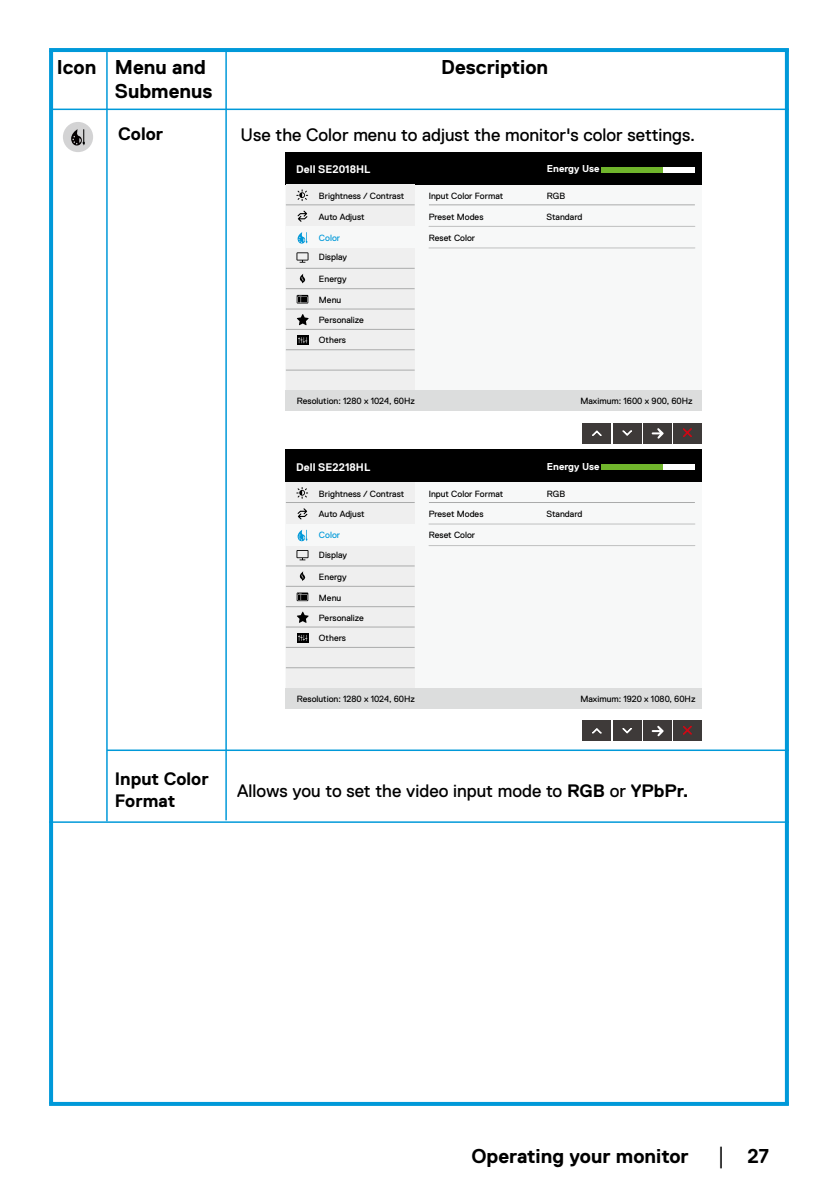
<style>
.page{position:relative;width:840px;height:1191px;background:#fff}
.page>*{position:absolute;margin:0;border:0;box-sizing:border-box;transform-origin:0 0}
.t1{font:700 20px "Dell Replica";color:#000}
.t2{font:18px "Dell Replica";color:#000}
.t3{font:700 18px "Dell Replica";color:#000}
.t4{font:700 11px "Dell Replica";color:#fff}
.t5{font:700 10px "Dell Replica";color:#fff}
.t6{font:9px "Dell Replica";color:#000}
.t7{font:9px "Dell Replica";color:#0099d9}
.s1{font-weight:700}
.s2{font-family:"Times New Roman";font-weight:400;font-size:18px}
</style>
<div class="page">
<div style="left:63px;top:122px;width:30px;height:30px;background:#d3d3d4;border-radius:50%"></div>
<hr style="left:51px;top:109px;width:737px;height:1px;background:#0099d9">
<hr style="left:106px;top:52px;width:2px;height:769px;background:#0099d9">
<hr style="left:225px;top:51px;width:2px;height:769px;background:#0099d9">
<svg style="left:784px;top:52px;width:4px;height:1050px;background:#39afe1"></svg>
<svg style="left:49px;top:52px;width:4px;height:1050px;background:#049ad9"></svg>
<hr style="left:49px;top:48px;width:739px;height:4px;background:#0099d9">
<svg style="left:49px;top:1102px;width:739px;height:4px;background:#049ad9"></svg>
<svg style="left:71px;top:129px;width:14px;height:17px"></svg>
<hr style="left:107px;top:749px;width:681px;height:2px;background:#0099d9">
<hr style="left:49px;top:821px;width:739px;height:2px;background:#0099d9">
<div style="left:286px;top:152px;width:415px;height:238px;background:#f7f8f8"></div>
<div style="left:286px;top:152px;width:415px;height:32px;background:#000"></div>
<div style="left:601px;top:167px;width:93px;height:5px;background:#fff"></div>
<div style="left:601px;top:167px;width:61px;height:5px;background:#70b52c"></div>
<div style="left:286px;top:205px;width:128px;height:21px;background:#efefef"></div>
<div style="left:286px;top:184px;width:128px;height:21px;background:#efefef"></div>
<div style="left:286px;top:248px;width:128px;height:20px;background:#efefef"></div>
<div style="left:286px;top:268px;width:128px;height:20px;background:#efefef"></div>
<div style="left:286px;top:289px;width:128px;height:20px;background:#efefef"></div>
<div style="left:286px;top:309px;width:128px;height:20px;background:#efefef"></div>
<div style="left:286px;top:330px;width:128px;height:19px;background:#efefef"></div>
<div style="left:286px;top:350px;width:128px;height:20px;background:#efefef"></div>
<div style="left:286px;top:370px;width:128px;height:20px;background:#efefef"></div>
<svg style="left:296px;top:252px;width:12px;height:11px"></svg>
<svg style="left:297px;top:232px;width:10px;height:12px"></svg>
<svg style="left:299px;top:274px;width:6px;height:9px"></svg>
<svg style="left:296px;top:295px;width:12px;height:8px"></svg>
<svg style="left:297px;top:314px;width:11px;height:11px"></svg>
<svg style="left:297px;top:336px;width:11px;height:9px"></svg>
<svg style="left:298px;top:337px;width:9px;height:6px"></svg>
<div style="left:286px;top:390px;width:415px;height:20px;background:#dcdddd"></div>
<hr style="left:286px;top:204px;width:128px;height:1px;background:#aaabab">
<hr style="left:286px;top:268px;width:128px;height:1px;background:#aaabab">
<hr style="left:286px;top:288px;width:128px;height:1px;background:#aaabab">
<hr style="left:286px;top:309px;width:128px;height:1px;background:#aaabab">
<hr style="left:286px;top:329px;width:128px;height:1px;background:#aaabab">
<hr style="left:286px;top:349px;width:128px;height:1px;background:#aaabab">
<hr style="left:286px;top:370px;width:128px;height:1px;background:#aaabab">
<hr style="left:428px;top:204px;width:266px;height:1px;background:#aaabab">
<hr style="left:428px;top:226px;width:266px;height:1px;background:#bfc0c0">
<hr style="left:428px;top:248px;width:266px;height:1px;background:#bfc0c0">
<svg style="left:297px;top:211px;width:10px;height:11px"></svg>
<div style="left:286px;top:450px;width:415px;height:238px;background:#f7f8f8"></div>
<div style="left:286px;top:450px;width:415px;height:32px;background:#000"></div>
<div style="left:601px;top:464px;width:93px;height:6px;background:#fff"></div>
<div style="left:601px;top:464px;width:61px;height:6px;background:#70b52c"></div>
<div style="left:286px;top:503px;width:128px;height:20px;background:#efefef"></div>
<div style="left:286px;top:482px;width:128px;height:20px;background:#efefef"></div>
<div style="left:286px;top:546px;width:128px;height:19px;background:#efefef"></div>
<div style="left:286px;top:566px;width:128px;height:20px;background:#efefef"></div>
<div style="left:286px;top:586px;width:128px;height:20px;background:#efefef"></div>
<div style="left:286px;top:607px;width:128px;height:20px;background:#efefef"></div>
<div style="left:286px;top:627px;width:128px;height:20px;background:#efefef"></div>
<div style="left:286px;top:647px;width:128px;height:20px;background:#efefef"></div>
<div style="left:286px;top:668px;width:128px;height:20px;background:#efefef"></div>
<svg style="left:296px;top:550px;width:12px;height:10px"></svg>
<svg style="left:297px;top:530px;width:10px;height:12px"></svg>
<svg style="left:299px;top:571px;width:6px;height:10px"></svg>
<svg style="left:296px;top:592px;width:12px;height:9px"></svg>
<svg style="left:297px;top:611px;width:11px;height:12px"></svg>
<div style="left:297px;top:633px;width:11px;height:9px;background:#000"></div>
<svg style="left:298px;top:635px;width:9px;height:6px"></svg>
<div style="left:286px;top:688px;width:415px;height:20px;background:#dcdddd"></div>
<hr style="left:286px;top:502px;width:128px;height:1px;background:#aaabab">
<hr style="left:286px;top:565px;width:128px;height:1px;background:#aaabab">
<hr style="left:286px;top:586px;width:128px;height:1px;background:#aaabab">
<hr style="left:286px;top:606px;width:128px;height:1px;background:#aaabab">
<hr style="left:286px;top:626px;width:128px;height:1px;background:#aaabab">
<hr style="left:286px;top:647px;width:128px;height:1px;background:#aaabab">
<hr style="left:286px;top:667px;width:128px;height:1px;background:#aaabab">
<hr style="left:428px;top:502px;width:266px;height:1px;background:#aaabab">
<hr style="left:428px;top:523px;width:266px;height:1px;background:#bfc0c0">
<hr style="left:428px;top:545px;width:266px;height:1px;background:#bfc0c0">
<svg style="left:297px;top:508px;width:10px;height:11px"></svg>
<svg style="left:296px;top:190px;width:11px;height:11px"></svg>
<svg style="left:296px;top:487px;width:11px;height:11px"></svg>
<div style="left:612px;top:423px;width:29px;height:20px;background:#3e3a39"></div>
<svg style="left:622px;top:430px;width:10px;height:6px"></svg>
<div style="left:582px;top:423px;width:28px;height:20px;background:#3e3a39"></div>
<svg style="left:592px;top:430px;width:10px;height:6px"></svg>
<div style="left:643px;top:423px;width:28px;height:20px;background:#3e3a39"></div>
<svg style="left:652px;top:428px;width:11px;height:11px"></svg>
<div style="left:673px;top:423px;width:28px;height:20px;background:#3e3a39"></div>
<svg style="left:683px;top:428px;width:9px;height:9px"></svg>
<div style="left:612px;top:720px;width:29px;height:21px;background:#3e3a39"></div>
<svg style="left:622px;top:728px;width:10px;height:6px"></svg>
<div style="left:582px;top:720px;width:28px;height:21px;background:#3e3a39"></div>
<svg style="left:592px;top:728px;width:10px;height:6px"></svg>
<div style="left:643px;top:720px;width:28px;height:21px;background:#3e3a39"></div>
<svg style="left:652px;top:726px;width:11px;height:10px"></svg>
<div style="left:673px;top:720px;width:28px;height:21px;background:#3e3a39"></div>
<svg style="left:683px;top:726px;width:9px;height:9px"></svg>
<p class="t1" style="left:57px;top:56px;width:41px">Icon</p>
<p class="t1" style="left:115px;top:56px;width:92px">Menu and</p>
<p class="t1" style="left:441px;top:56px;width:108px">Description</p>
<p class="t1" style="left:115px;top:80px;width:99px">Submenus</p>
<p class="t3" style="left:118px;top:124px;width:47px">Color</p>
<p class="t2" style="left:240px;top:124px;width:456px">Use the Color menu to adjust the monitor's color settings.</p>
<p class="t4" style="left:296px;top:163px;width:76px">Dell SE2018HL</p>
<p class="t5" style="left:546px;top:163px;width:54px">Energy Use</p>
<p class="t6" style="left:319px;top:191px;width:87px">Brightness / Contrast</p>
<p class="t6" style="left:319px;top:212px;width:47px">Auto Adjust</p>
<p class="t7" style="left:319px;top:233px;width:23px">Color</p>
<p class="t6" style="left:319px;top:274px;width:29px">Energy</p>
<p class="t6" style="left:319px;top:295px;width:24px">Menu</p>
<p class="t6" style="left:319px;top:315px;width:46px">Personalize</p>
<p class="t6" style="left:319px;top:335px;width:29px">Others</p>
<p class="t6" style="left:319px;top:252px;width:29px">Display</p>
<p class="t6" style="left:428px;top:191px;width:76px">Input Color Format</p>
<p class="t6" style="left:428px;top:212px;width:56px">Preset Modes</p>
<p class="t6" style="left:428px;top:233px;width:48px">Reset Color</p>
<p class="t6" style="left:546px;top:191px;width:20px">RGB</p>
<p class="t6" style="left:546px;top:212px;width:37px">Standard</p>
<p class="t6" style="left:297px;top:396px;width:119px">Resolution: 1280 x 1024, 60Hz</p>
<p class="t6" style="left:580px;top:396px;width:114px">Maximum: 1600 x 900, 60Hz</p>
<p class="t4" style="left:296px;top:461px;width:75px">Dell SE2218HL</p>
<p class="t5" style="left:546px;top:461px;width:54px">Energy Use</p>
<p class="t6" style="left:319px;top:489px;width:87px">Brightness / Contrast</p>
<p class="t6" style="left:319px;top:509px;width:47px">Auto Adjust</p>
<p class="t7" style="left:319px;top:530px;width:23px">Color</p>
<p class="t6" style="left:319px;top:571px;width:29px">Energy</p>
<p class="t6" style="left:319px;top:592px;width:24px">Menu</p>
<p class="t6" style="left:319px;top:613px;width:46px">Personalize</p>
<p class="t6" style="left:319px;top:633px;width:29px">Others</p>
<p class="t6" style="left:319px;top:549px;width:29px">Display</p>
<p class="t6" style="left:428px;top:488px;width:76px">Input Color Format</p>
<p class="t6" style="left:428px;top:509px;width:56px">Preset Modes</p>
<p class="t6" style="left:428px;top:530px;width:48px">Reset Color</p>
<p class="t6" style="left:546px;top:488px;width:20px">RGB</p>
<p class="t6" style="left:546px;top:509px;width:37px">Standard</p>
<p class="t6" style="left:297px;top:694px;width:119px">Resolution: 1280 x 1024, 60Hz</p>
<p class="t6" style="left:580px;top:694px;width:116px">Maximum: 1920 x 1080, 60Hz</p>
<p class="t3" style="left:115px;top:769px;width:95px">Input Color</p>
<p class="t3" style="left:115px;top:790px;width:62px">Format</p>
<p class="t2" style="left:237px;top:780px;width:452px">Allows you to set the video input mode to <span class="s1">RGB</span> or <span class="s1">YPbPr.</span></p>
<h1 class="t1" style="left:471px;top:1144px;width:219px">Operating your monitor</h1>
<h1 class="t1" style="left:714px;top:1144px;width:56px"><span class="s2">│</span> 27</h1>
</div>
